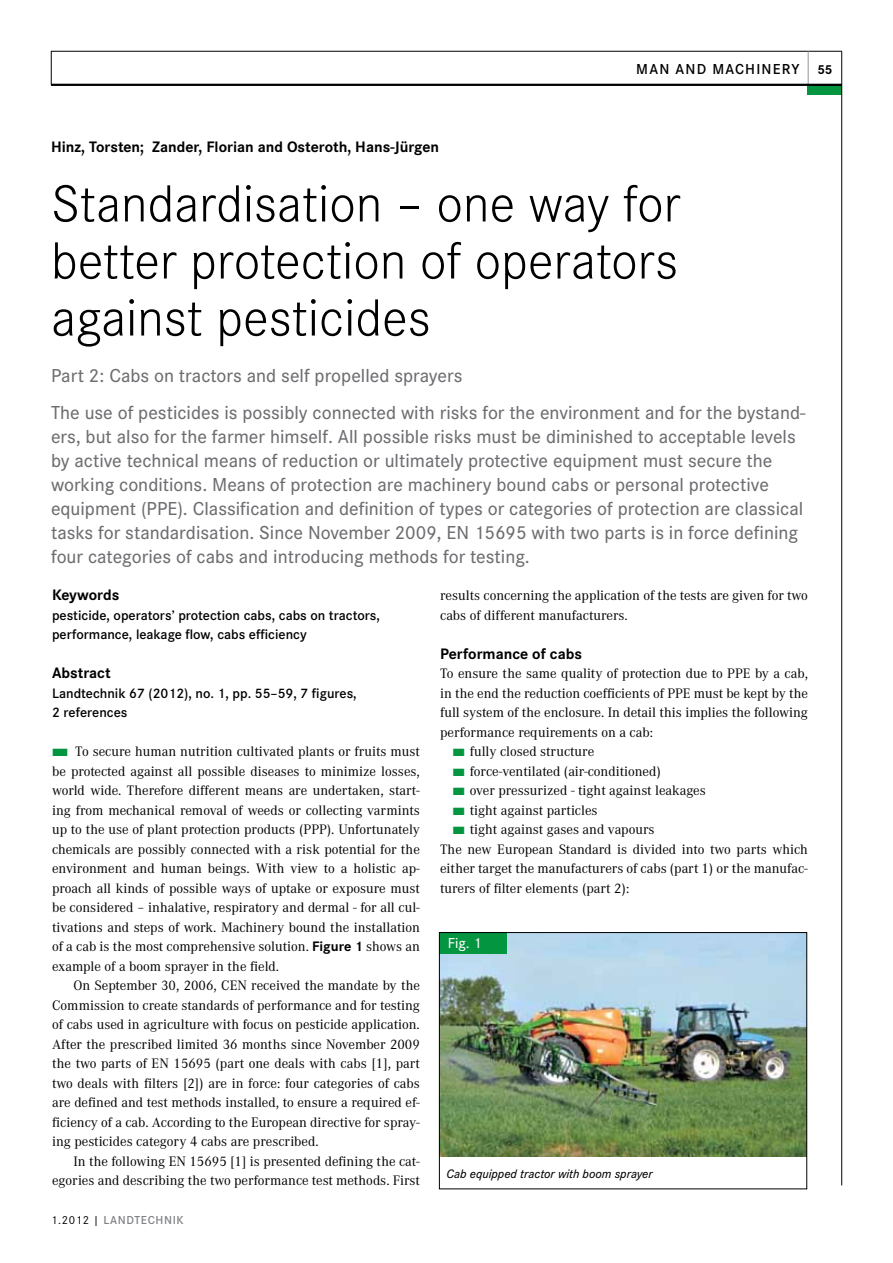
<style>
.page{position:relative;width:893px;height:1263px;background:#fff}
.page>*{position:absolute;margin:0;border:0;box-sizing:border-box;transform-origin:0 0}
.t1{font:300 54px/57px "Corporate S";color:#000;text-align:justify}
.t2{font:500 19.5px/24px "Corporate S";color:#6d6e71}
.t3{font:700 15.75px "Corporate S";color:#000}
.t4{font:600 15px "Corporate S";letter-spacing:.08em;color:#000}
.t5{font:500 15px "Corporate S";color:#fff}
.t6{font:14.25px/19.5px "Corporate A";color:#000;text-align:justify}
.t7{font:600 14.25px/19.5px "Corporate S";color:#000}
.t8{font:italic 500 12.75px "Corporate S";color:#000}
.t9{font:600 12px "Corporate S";letter-spacing:.05em;color:#808285}
.s1{font-weight:700;font-size:13.5px}
.s2{color:#03953f}
.s3{font-family:"Corporate S";font-weight:700}
.s4{font-weight:400;color:#000}
</style>
<div class="page">
<hr style="left:51px;top:51px;width:1px;height:34px;background:#000">
<hr style="left:51px;top:51px;width:791px;height:1px;background:#000">
<hr style="left:808px;top:51px;width:1px;height:34px;background:#939598">
<div style="left:808px;top:85px;width:34px;height:10px;background:#03953f"></div>
<hr style="left:841px;top:51px;width:1px;height:1134px;background:#000">
<hr style="left:51px;top:84px;width:791px;height:2px;background:#000">
<img style="left:441px;top:934px;width:364px;height:222px">
<div style="left:439px;top:932px;width:67px;height:21px;background:#03953f"></div>
<div style="left:439px;top:932px;width:368px;height:257px;border:1px solid #000"></div>
<p class="t4" style="left:636px;top:60px;width:198px">Man and Machinery <span class="s1">55</span></p>
<p class="t3" style="left:51px;top:137px;width:390px">Hinz, Torsten; Zander, Florian and Osteroth, Hans-Jürgen</p>
<h1 class="t1" style="left:51px;top:176px;width:631px">Standardisation – one way for better protection of operators against pesticides</h1>
<h2 class="t2" style="left:51px;top:357px;width:756px;line-height:36.8px">Part 2: Cabs on tractors and self propelled sprayers<br>The use of pesticides is possibly connected with risks for the environment and for the bystand-</h2>
<p class="t2" style="left:51px;top:424px;width:754px">ers, but also for the farmer himself. All possible risks must be diminished to acceptable levels by active technical means of reduction or ultimately protective equipment must secure the working conditions. Means of protection are machinery bound cabs or personal protective equipment (PPE). Classification and definition of types or categories of protection are classical tasks for standardisation. Since November 2009, EN 15695 with two parts is in force defining four categories of cabs and introducing methods for testing.</p>
<p class="t3" style="left:52px;top:586px;width:69px">Keywords</p>
<p class="t7" style="left:52px;top:605px;width:329px">pesticide, operators’ protection cabs, cabs on tractors, performance, leakage flow, cabs efficiency</p>
<p class="t3" style="left:52px;top:664px;width:60px">Abstract</p>
<p class="t7" style="left:52px;top:683px;width:306px">Landtechnik 67 (2012), no. 1, pp. 55–59, 7 figures,<br>2 references</p>
<p class="t6" style="left:52px;top:742px;width:369px"><span class="s2">■</span> To secure human nutrition cultivated plants or fruits must be protected against all possible diseases to minimize losses, world wide. Therefore different means are undertaken, start&shy;ing from mechanical removal of weeds or collecting varmints up to the use of plant protection products (PPP). Unfortunately chemicals are possibly connected with a risk potential for the environment and human beings. With view to a holistic ap&shy;proach all kinds of possible ways of uptake or exposure must be considered – inhalative, respiratory and dermal - for all cul&shy;tivations and steps of work. Machinery bound the installation of a cab is the most comprehensive solution. <span class="s3">Figure 1</span> shows an example of a boom sprayer in the field.</p>
<p class="t6" style="left:52px;top:976px;width:369px;text-indent:21px">On September 30, 2006, CEN received the mandate by the Commission to create standards of performance and for testing of cabs used in agriculture with focus on pesticide application.<br>After the prescribed limited 36 months since November 2009 the two parts of EN 15695 (part one deals with cabs [1], part two deals with filters [2]) are in force: four categories of cabs are defined and test methods installed, to ensure a required ef&shy;ficiency of a cab. According to the European directive for spray&shy;ing pesticides category 4 cabs are prescribed.</p>
<p class="t6" style="left:52px;top:1152px;width:369px;text-align:right">In the following EN 15695 [1] is presented defining the cat&shy;egories and describing the two performance test methods. First</p>
<p class="t6" style="left:440px;top:586px;width:369px">results concerning the application of the tests are given for two cabs of different manufacturers.</p>
<p class="t3" style="left:440px;top:645px;width:143px">Performance of cabs</p>
<p class="t6" style="left:440px;top:664px;width:369px">To ensure the same quality of protection due to PPE by a cab, in the end the reduction coefficients of PPE must be kept by the full system of the enclosure. In detail this implies the following performance requirements on a cab:</p>
<p class="t6" style="left:453px;top:742px;width:143px"><span class="s2">■</span> fully closed structure</p>
<p class="t6" style="left:453px;top:762px;width:209px"><span class="s2">■</span> force-ventilated (air-conditioned)</p>
<p class="t6" style="left:453px;top:781px;width:255px"><span class="s2">■</span> over pressurized - tight against leakages</p>
<p class="t6" style="left:453px;top:801px;width:146px"><span class="s2">■</span> tight against particles</p>
<p class="t6" style="left:440px;top:820px;width:369px;text-align:left;text-indent:13px"><span class="s2">■</span> tight against gases and vapours<br>The new European Standard is divided into two parts which either target the manufacturers of cabs (part 1) or the manufac&shy;turers of filter elements (part 2):</p>
<p class="t5" style="left:448px;top:935px;width:35px">Fig. 1</p>
<p class="t8" style="left:446px;top:1166px;width:208px">Cab equipped tractor with boom sprayer</p>
<p class="t9" style="left:51px;top:1213px;width:134px"><span class="s4">1.2012 |</span> landtechnik</p>
</div>
